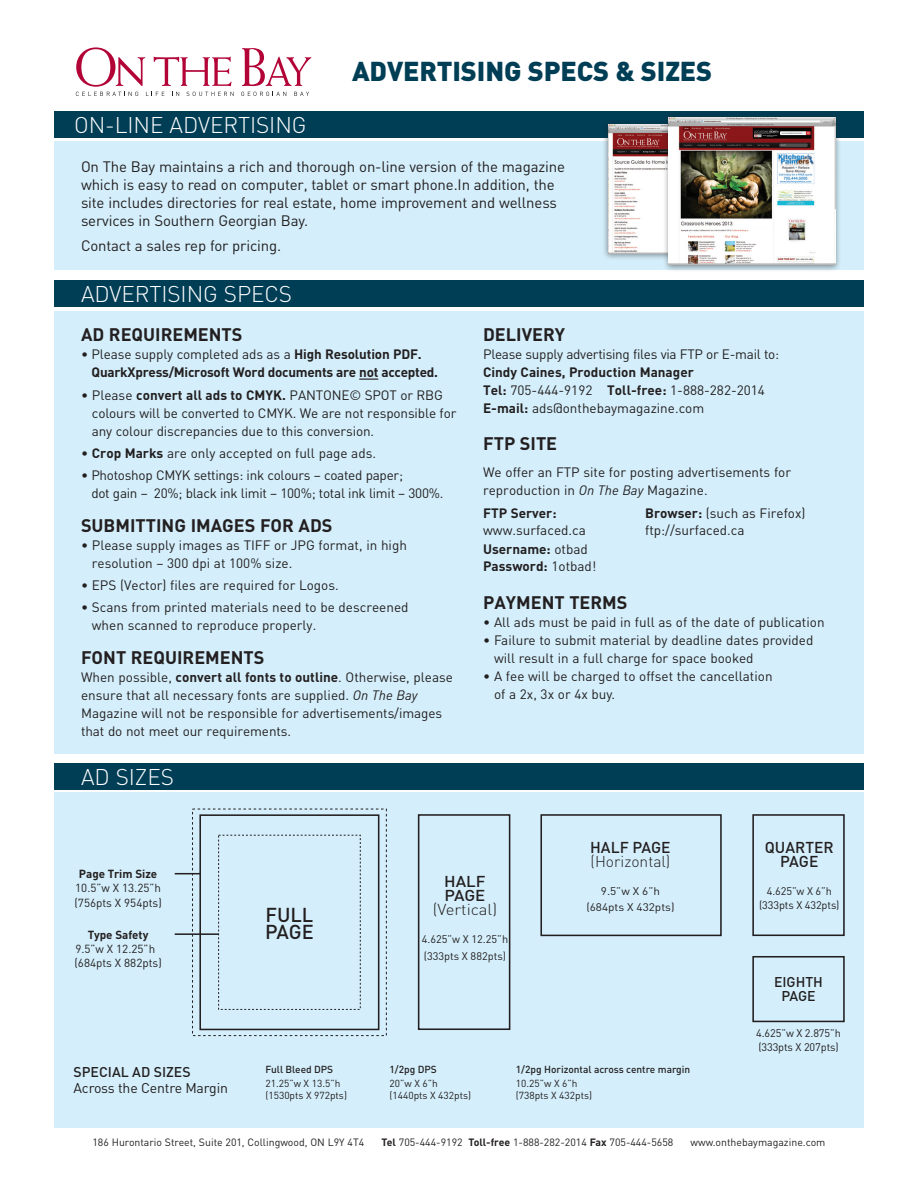
<style>
.page{position:relative;width:918px;height:1188px;background:#fff}
.page>*{position:absolute;margin:0;border:0;box-sizing:border-box;transform-origin:0 0}
._01__MAIN_HEAD{font:900 27px "DIN";letter-spacing:-.005em;color:#003e56}
._01__MAIN_HEAD-2{font:300 22.5px "DIN";letter-spacing:-.005em;color:#fff}
.t1{font:500 19.95px/17px "DIN";color:#231f20}
._06__SIZES___SPECS{font:700 18px "DIN";color:#231f20}
.t2{font:300 15.6px/14.1px "DIN";color:#231f20}
.t3{font:300 15.6px/14.1px "DIN";color:#231f20;text-align:center;scale:1.07 1}
.t4{font:500 15.6px/14.1px "DIN";color:#231f20;text-align:center}
.t5{font:15px/18px "DIN";letter-spacing:-.01em;color:#231f20}
.t6{font:14.1px/16.8px "DIN";letter-spacing:-.01em;color:#231f20}
.t7{font:500 14.1px/14.1px "DIN";color:#231f20;text-align:center}
._07__SIZES___SPECS{font:13.5px/18px "DIN";color:#231f20}
._07__SIZES___SPECS-2{font:13.5px/18px "DIN";letter-spacing:-.02em;color:#231f20}
._07__SIZES___SPECS-3{font:700 13.5px/18px "DIN";color:#231f20}
._07__SIZES___SPECS-4{font:700 13.5px/18px "DIN";letter-spacing:-.02em;color:#231f20}
.t8{font:11.55px/14.1px "DIN";color:#231f20;text-align:center}
.t9{font:10.95px/14.1px "DIN";letter-spacing:-.01em;color:#231f20}
.t10{font:10.95px/16.2px "DIN";letter-spacing:-.01em;color:#231f20;text-align:center;scale:1.07 1}
.t11{font:10.5px "DIN";color:#231f20}
.t12{font:10.2px/14px "DIN";color:#231f20}
.t13{font:500 10.2px/14px "DIN";color:#231f20}
.s1{font-weight:400}
.s2{font-weight:700}
.s3{font-style:italic}
.s4{font-weight:500}
</style>
<div class="page">
<div style="left:54px;top:142px;width:810px;height:128px;background:#d4effb"></div>
<div style="left:54px;top:111px;width:810px;height:27px;background:#003e56"></div>
<div style="left:54px;top:311px;width:810px;height:443px;background:#d4effb"></div>
<div style="left:54px;top:792px;width:810px;height:336px;background:#d4effb"></div>
<svg style="left:359px;top:379px;width:19px;height:1px"></svg>
<svg style="left:242px;top:48px;width:69px;height:38px"></svg>
<svg style="left:76px;top:47px;width:158px;height:49px"></svg>
<svg style="left:241px;top:92px;width:45px;height:4px"></svg>
<svg style="left:294px;top:92px;width:15px;height:4px"></svg>
<div style="left:54px;top:280px;width:810px;height:27px;background:#003e56"></div>
<svg style="left:174px;top:814px;width:548px;height:223px"></svg>
<svg style="left:752px;top:814px;width:93px;height:209px"></svg>
<div style="left:199px;top:814px;width:180px;height:216px;border:2px solid #231f20"></div>
<hr style="left:175px;top:933px;width:44px;height:2px;background:#231f20">
<svg style="left:175px;top:873px;width:25px;height:1px"></svg>
<div style="left:54px;top:763px;width:810px;height:27px;background:#003e56"></div>
<div style="left:602px;top:120px;width:162px;height:141px;background:#231f20;opacity:.5"></div>
<img style="left:608px;top:125px;width:54px;height:129px">
<div style="left:662px;top:112px;width:180px;height:160px;background:#231f20;opacity:.5"></div>
<img style="left:669px;top:117px;width:167px;height:148px">
<p class="_01__MAIN_HEAD-2" style="left:74px;top:111px;width:234px">ON-LINE ADVERTISING</p>
<p class="_01__MAIN_HEAD" style="left:352px;top:53px;width:362px">ADVERTISING SPECS &amp; SIZES</p>
<p class="t5" style="left:81px;top:158px;width:486px">On The Bay maintains a rich and thorough on-line version of the magazine which is easy to read on computer, tablet or smart phone.In addition, the site includes directories for real estate, home improvement and wellness services in Southern Georgian Bay.</p>
<p class="t5" style="left:81px;top:236px;width:202px">Contact a sales rep for pricing.</p>
<p class="_01__MAIN_HEAD-2" style="left:81px;top:280px;width:213px">ADVERTISING SPECS</p>
<p class="_06__SIZES___SPECS" style="left:81px;top:323px;width:163px">AD REQUIREMENTS</p>
<p class="_07__SIZES___SPECS-4" style="left:92px;top:345px;width:348px;text-indent:-11px"><span class="s1">• Please supply completed ads as a</span> High Resolution PDF.<br>QuarkXpress/Microsoft Word documents are not accepted.</p>
<p class="_07__SIZES___SPECS" style="left:92px;top:385px;width:366px;text-indent:-11px">• Please <span class="s2">convert all ads to CMYK.</span> PANTONE© SPOT or RBG colours will be converted to CMYK. We are not responsible for any colour discrepancies due to this conversion.</p>
<p class="_07__SIZES___SPECS" style="left:81px;top:444px;width:297px">• <span class="s2">Crop Marks</span> are only accepted on full page ads.</p>
<p class="_07__SIZES___SPECS-2" style="left:91px;top:466px;width:354px;text-indent:-10px">• Photoshop CMYK settings: ink colours – coated paper;<br>dot gain – 20%; black ink limit – 100%; total ink limit – 300%.</p>
<p class="_06__SIZES___SPECS" style="left:81px;top:513px;width:253px">SUBMITTING IMAGES FOR ADS</p>
<p class="_07__SIZES___SPECS" style="left:92px;top:536px;width:317px;text-indent:-11px">• Please supply images as TIFF or JPG format, in high resolution – 300 dpi at 100% size.</p>
<p class="_07__SIZES___SPECS" style="left:81px;top:576px;width:259px">• EPS (Vector) files are required for Logos.</p>
<p class="_07__SIZES___SPECS" style="left:92px;top:598px;width:318px;text-indent:-11px">• Scans from printed materials need to be descreened when scanned to reproduce properly.</p>
<p class="_06__SIZES___SPECS" style="left:81px;top:646px;width:185px">FONT REQUIREMENTS</p>
<p class="_07__SIZES___SPECS" style="left:81px;top:668px;width:374px">When possible, <span class="s2">convert all fonts to outline</span>. Otherwise, please ensure that all necessary fonts are supplied. <span class="s3">On The Bay </span>Magazine will not be responsible for advertisements/images that do not meet our requirements.</p>
<p class="_01__MAIN_HEAD-2" style="left:81px;top:763px;width:94px">AD SIZES</p>
<p class="_06__SIZES___SPECS" style="left:483px;top:323px;width:84px">DELIVERY</p>
<p class="_07__SIZES___SPECS-2" style="left:483px;top:345px;width:298px">Please supply advertising files via FTP or E-mail to:</p>
<p class="_07__SIZES___SPECS-3" style="left:483px;top:363px;width:283px">Cindy Caines, Production Manager<br>Tel: <span class="s1">705-444-9192</span> Toll-free: <span class="s1">1-888-282-2014<br></span>E-mail: <span class="s1">ads@onthebaymagazine.com</span></p>
<p class="_06__SIZES___SPECS" style="left:483px;top:432px;width:76px">FTP SITE</p>
<p class="_07__SIZES___SPECS" style="left:483px;top:463px;width:309px">We offer an FTP site for posting advertisements for reproduction in <span class="s3">On The Bay</span> Magazine.</p>
<p class="_07__SIZES___SPECS-3" style="left:483px;top:504px;width:75px">FTP Server:</p>
<p class="_07__SIZES___SPECS" style="left:645px;top:504px;width:162px"><span class="s2">Browser:</span> (such as Firefox)</p>
<p class="_07__SIZES___SPECS" style="left:483px;top:520px;width:104px">www.surfaced.ca</p>
<p class="_07__SIZES___SPECS" style="left:645px;top:520px;width:101px">ftp://surfaced.ca</p>
<p class="_07__SIZES___SPECS-3" style="left:483px;top:540px;width:106px">Username: <span class="s1">otbad</span></p>
<p class="_07__SIZES___SPECS-3" style="left:483px;top:556px;width:115px">Password: <span class="s1">1otbad!</span></p>
<p class="_06__SIZES___SPECS" style="left:483px;top:590px;width:146px">PAYMENT TERMS</p>
<p class="_07__SIZES___SPECS" style="left:483px;top:612px;width:343px">• All ads must be paid in full as of the date of publication</p>
<p class="_07__SIZES___SPECS" style="left:494px;top:630px;width:321px;text-indent:-11px">• Failure to submit material by deadline dates provided will result in a full charge for space booked</p>
<p class="_07__SIZES___SPECS" style="left:494px;top:666px;width:280px;text-indent:-11px">• A fee will be charged to offset the cancellation of a 2x, 3x or 4x buy.</p>
<p class="t8" style="left:74px;top:867px;width:89px"><span class="s2">Page Trim Size<br></span>10.5”w X 13.25”h (756pts X 954pts)</p>
<p class="t8" style="left:74px;top:928px;width:89px"><span class="s2">Type Safety<br></span>9.5”w X 12.25”h (684pts X 882pts)</p>
<p class="t1" style="left:265px;top:906px;width:50px">FULL<br>PAGE</p>
<p class="t3" style="left:433px;top:874px;width:62px"><span class="s4">HALF<br>PAGE </span>(Vertical)</p>
<p class="t9" style="left:422px;top:931px;width:88px;line-height:16.2px">4.625”w X 12.25”h (333pts X 882pts)</p>
<p class="t2" style="left:590px;top:840px;width:82px"><span class="s4">HALF PAGE </span>(Horizontal)</p>
<p class="t10" style="left:586px;top:883px;width:84px">9.5”w X 6”h (684pts X 432pts)</p>
<p class="t6" style="left:74px;top:1063px;width:156px"><span class="s4">SPECIAL AD SIZES<br></span>Across the Centre Margin</p>
<p class="t13" style="left:390px;top:1062px;width:50px">1/2pg DPS<br><span class="s1">20”w X 6”h</span></p>
<p class="t12" style="left:265px;top:1062px;width:76px"><span class="s4">Full Bleed DPS<br></span>21.25”w X 13.5”h</p>
<p class="t12" style="left:265px;top:1088px;width:83px">(1530pts X 972pts)</p>
<p class="t12" style="left:390px;top:1088px;width:83px">(1440pts X 432pts)</p>
<p class="t13" style="left:516px;top:1062px;width:176px">1/2pg Horizontal across centre margin<br><span class="s1">10.25”w X 6”h</span></p>
<p class="t12" style="left:516px;top:1088px;width:78px">(738pts X 432pts)</p>
<p class="t4" style="left:765px;top:840px;width:70px">QUARTER<br>PAGE</p>
<p class="t9" style="left:759px;top:884px;width:82px;text-align:center">4.625”w X 6”h (333pts X 432pts)</p>
<p class="t7" style="left:774px;top:974px;width:50px">EIGHTH<br>PAGE</p>
<p class="t9" style="left:756px;top:1026px;width:86px">4.625”w X 2.875”h (333pts X 207pts)</p>
<p class="t11" style="left:92px;top:1136px;width:273px">186 Hurontario Street, Suite 201, Collingwood, ON L9Y 4T4</p>
<p class="t11" style="left:382px;top:1136px;width:293px"><span class="s2">Tel</span> 705-444-9192 <span class="s2">Toll-free</span> 1-888-282-2014 <span class="s2">Fax</span> 705-444-5658</p>
<p class="t11" style="left:691px;top:1136px;width:136px">www.onthebaymagazine.com</p>
</div>
